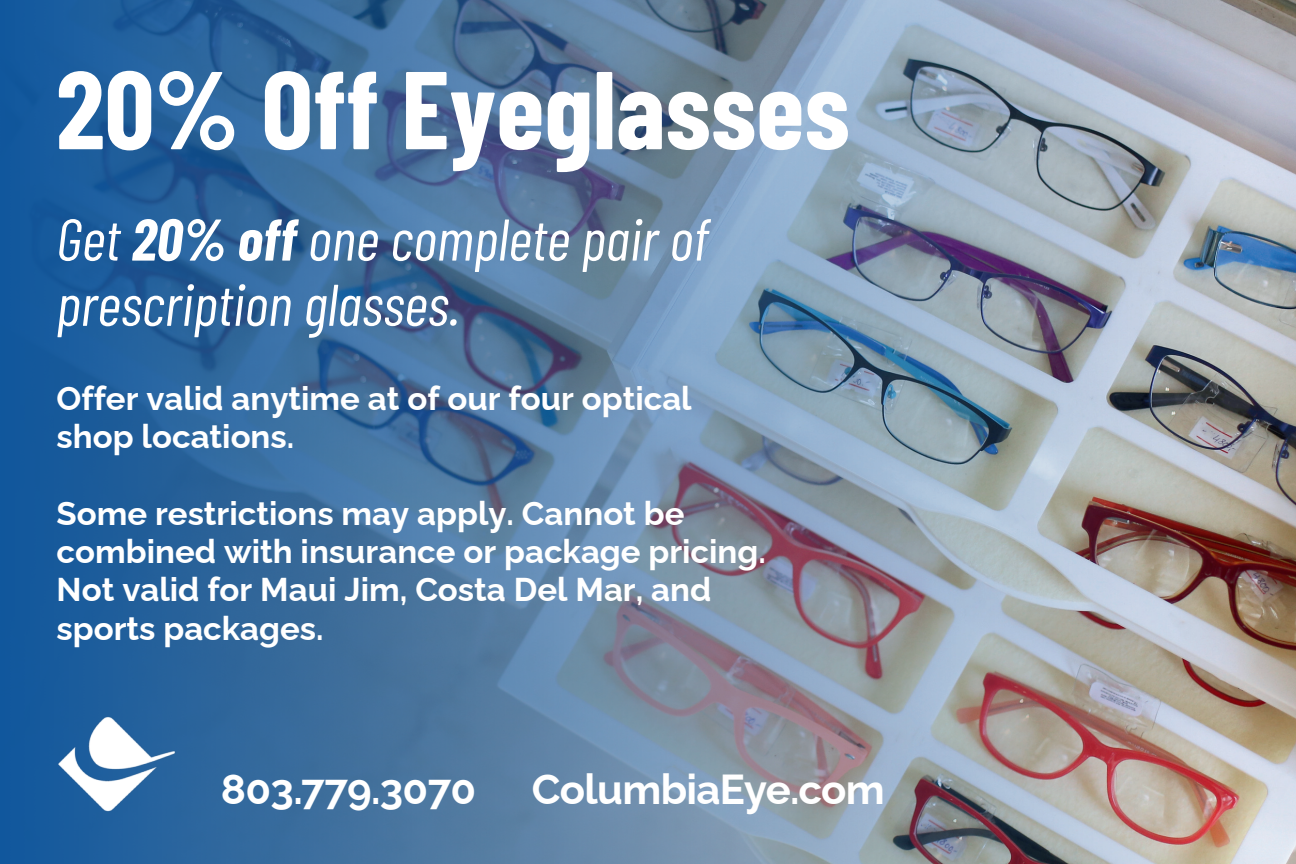
<style>
.page{position:relative;width:1296px;height:864px;background:#fff}
.page>*{position:absolute;margin:0;border:0;box-sizing:border-box;transform-origin:0 0}
.t1{font:700 110.4px "Barlow Condensed";color:#fff}
.t2{font:italic 58.8px/65.4px "Barlow Condensed";color:#fff}
.t3{font:700 42px "Raleway";letter-spacing:-.015em;color:#fff}
.t4{font:700 33px/38.4px "Raleway";color:#fff}
.s1{font-weight:700}
</style>
<div class="page">
<img style="left:1249px;top:0;width:47px;height:863px">
<img style="left:0;top:0;width:1249px;height:864px">
<img style="left:56px;top:715px;width:119px;height:99px">
<h1 class="t1" style="left:56px;top:31px;width:795px">20% Off Eyeglasses</h1>
<h2 class="t2" style="left:56px;top:202px;width:654px">Get <span class="s1">20% off</span> one complete pair of prescription glasses.</h2>
<p class="t4" style="left:57px;top:376px;width:637px">Offer valid anytime at of our four optical shop locations.</p>
<p class="t4" style="left:57px;top:490px;width:711px">Some restrictions may apply. Cannot be combined with insurance or package pricing.<br>Not valid for Maui Jim, Costa Del Mar, and sports packages.</p>
<p class="t3" style="left:221px;top:756px;width:257px">803.779.3070</p>
<p class="t3" style="left:532px;top:756px;width:355px">ColumbiaEye.com</p>
</div>
